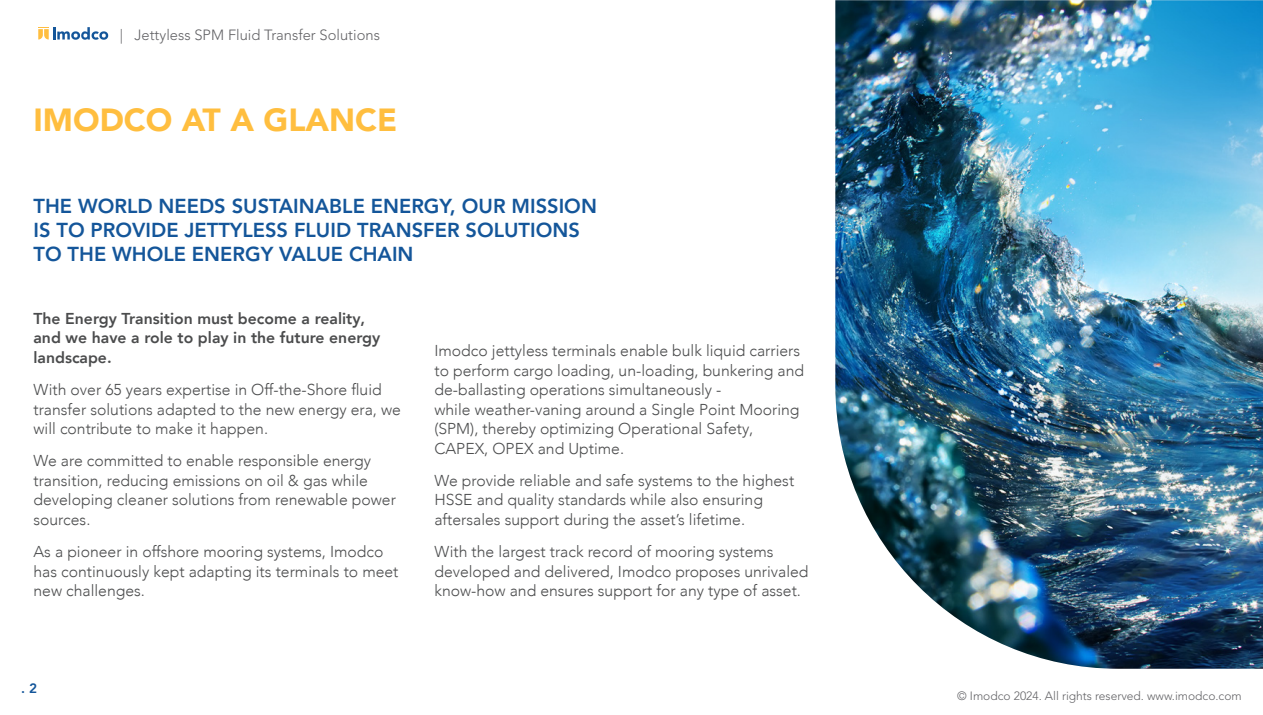
<style>
.page{position:relative;width:1263px;height:715px;background:#fff}
.page>*{position:absolute;margin:0;border:0;box-sizing:border-box;transform-origin:0 0}
.TITRE_JAUNE{font:900 31.95px "Avenir LT Com";color:#ffbe3f}
.t1{font:800 20.1px/24px "Avenir LT Std";color:#14569a}
.text{font:300 15.75px/19.5px "Avenir LT Com";color:#4b4c4d}
.text-2{font:800 15.75px/19.5px "Avenir LT Com";color:#4b4c4d}
.t2{font:300 14.7px "Avenir LT Std";color:#636366}
.t3{font:800 13.5px "Avenir LT Std";color:#14569a}
.t4{font:300 12px "Avenir LT Std";color:#636366}
</style>
<div class="page">
<svg style="left:38px;top:27px;width:70px;height:13px"></svg>
<img style="left:835px;top:0;width:428px;height:668px">
<p class="t2" style="left:120px;top:26px;width:262px">| Jettyless SPM Fluid Transfer Solutions</p>
<p class="TITRE_JAUNE" style="left:34px;top:101px;width:365px">IMODCO AT A GLANCE</p>
<p class="t1" style="left:34px;top:194px;width:565px">THE WORLD NEEDS SUSTAINABLE ENERGY, OUR MISSION<br>IS TO PROVIDE JETTYLESS FLUID TRANSFER SOLUTIONS<br>TO THE WHOLE ENERGY VALUE CHAIN</p>
<p class="text-2" style="left:34px;top:308px;width:348px">The Energy Transition must become a reality, and we have a role to play in the future energy landscape.</p>
<p class="text" style="left:34px;top:380px;width:369px">With over 65 years expertise in Off-the-Shore fluid transfer solutions adapted to the new energy era, we will contribute to make it happen.</p>
<p class="text" style="left:34px;top:451px;width:364px">We are committed to enable responsible energy transition, reducing emissions on oil &amp; gas while developing cleaner solutions from renewable power sources.</p>
<p class="text" style="left:34px;top:542px;width:367px">As a pioneer in offshore mooring systems, Imodco has continuously kept adapting its terminals to meet new challenges.</p>
<p class="t3" style="left:21px;top:679px;width:17px">. 2</p>
<p class="text" style="left:434px;top:341px;width:371px">Imodco jettyless terminals enable bulk liquid carriers to perform cargo loading, un-loading, bunkering and de-ballasting operations simultaneously -<br>while weather-vaning around a Single Point Mooring (SPM), thereby optimizing Operational Safety, CAPEX, OPEX and Uptime.</p>
<p class="text" style="left:434px;top:470px;width:361px">We provide reliable and safe systems to the highest<br>HSSE and quality standards while also ensuring aftersales support during the asset’s lifetime.</p>
<p class="text" style="left:434px;top:542px;width:376px">With the largest track record of mooring systems developed and delivered, Imodco proposes unrivaled know-how and ensures support for any type of asset.</p>
<p class="t4" style="left:957px;top:688px;width:286px">© Imodco 2024. All rights reserved. www.imodco.com</p>
</div>
